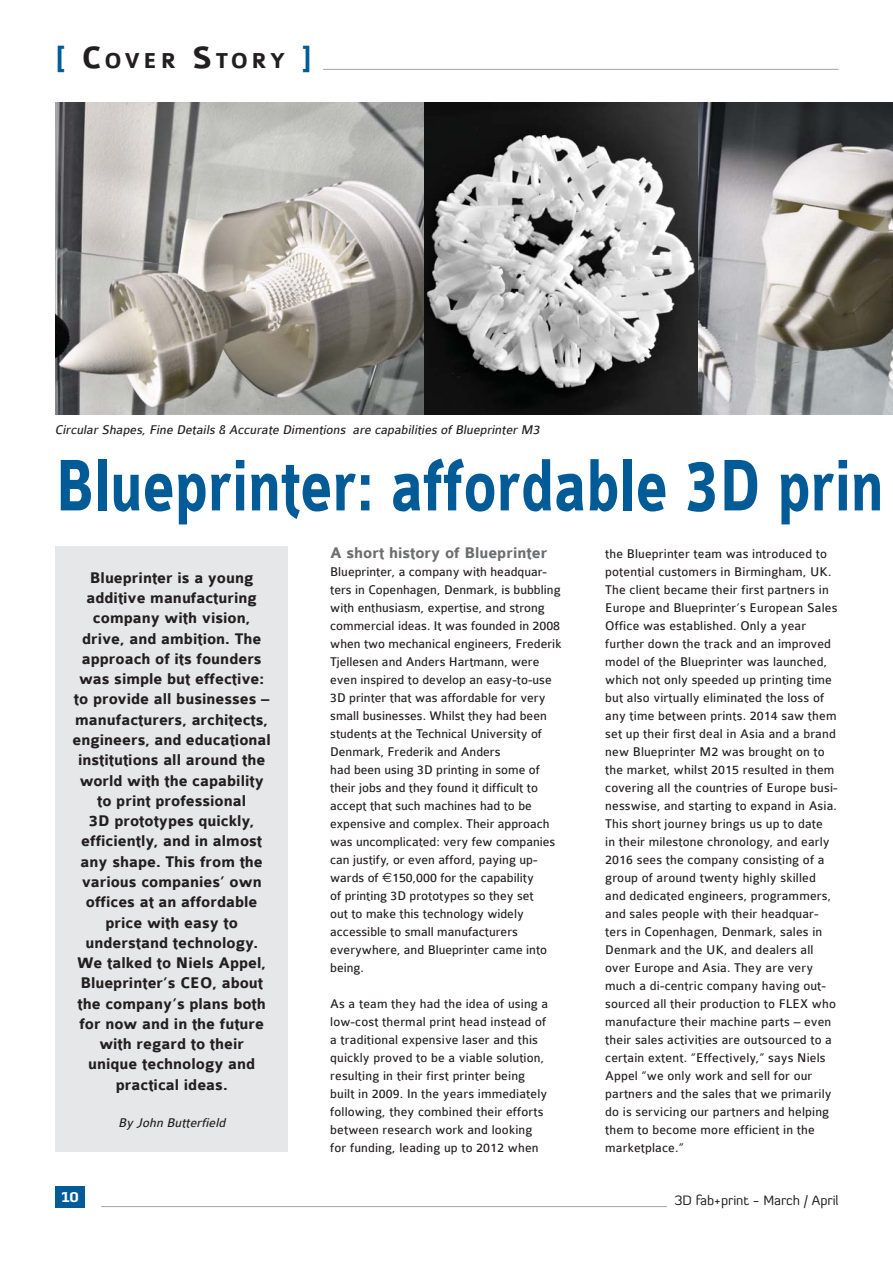
<style>
.page{position:relative;width:893px;height:1263px;background:#fff}
.page>*{position:absolute;margin:0;border:0;box-sizing:border-box;transform-origin:0 0}
.t1{font:700 78px "Colaborate";color:#005b97;scale:.77 1}
.t2{font:700 23.1px "Colaborate";letter-spacing:.145em;color:#231f20}
.t3{font:700 16.5px/20.2px "Colaborate";color:#231f20;text-align:center}
.t4{font:700 16.5px "Colaborate";color:#6d6e70}
.t5{font:13.5px/18px "Colaborate";letter-spacing:.01em;color:#231f20}
.t6{font:italic 13.5px "Colaborate";color:#231f20}
.t7{font:13.5px "Diavlo";color:#231f20}
.t8{font:900 13.5px "Diavlo";color:#fff}
.s1{font-size:33px;color:#005b97}
.s2{font-size:33px}
</style>
<div class="page">
<div style="left:55px;top:1186px;width:30px;height:22px;background:#005b97"></div>
<hr style="left:101px;top:1206px;width:566px;height:1px;background:#a7a9ac">
<hr style="left:127px;top:69px;width:711px;height:1px;background:#a7a9ac">
<div style="left:55px;top:44px;width:268px;height:27px;background:#fff"></div>
<div style="left:55px;top:546px;width:233px;height:606px;background:#e6e7e8"></div>
<img style="left:55px;top:102px;width:838px;height:313px">
<h2 class="t2" style="left:55px;top:52px;width:258px"><span class="s1">[</span> <span class="s2">C</span>OVER <span class="s2">S</span>TORY <span class="s1">]</span></h2>
<p class="t6" style="left:55px;top:425px;width:488px">Circular Shapes, Fine Details &amp; Accurate Dimentions are capabilities of Blueprinter M3</p>
<h1 class="t1" style="left:55px;top:455px;width:1077px">Blueprinter: affordable 3D prin</h1>
<p class="t3" style="left:72px;top:569px;width:200px">Blueprinter is a young additive manufacturing company with vision, drive, and ambition. The approach of its founders was simple but effective: to provide all businesses – manufacturers, architects, engineers, and educational institutions all around the world with the capability to print professional<br>3D prototypes quickly, efficiently, and in almost any shape. This from the various companies’ own offices at an affordable price with easy to understand technology.<br>We talked to Niels Appel,<br>Blueprinter’s CEO, about the company’s plans both for now and in the future with regard to their<br>unique technology and practical ideas.</p>
<p class="t6" style="left:118px;top:1117px;width:111px">By John Butterfield</p>
<p class="t4" style="left:330px;top:546px;width:219px">A short history of Blueprinter</p>
<p class="t5" style="left:330px;top:564px;width:233px">Blueprinter, a company with headquar&shy;ters in Copenhagen, Denmark, is bubbling with enthusiasm, expertise, and strong commercial ideas. It was founded in 2008 when two mechanical engineers, Frederik Tjellesen and Anders Hartmann, were even inspired to develop an easy-to-use 3D printer that was affordable for very small businesses. Whilst they had been students at the Technical University of Denmark, Frederik and Anders<br>had been using 3D printing in some of their jobs and they found it difficult to accept that such machines had to be expensive and complex. Their approach was uncomplicated: very few companies can justify, or even afford, paying up&shy;wards of 150,000 for the capability<br>of printing 3D prototypes so they set<br>out to make this technology widely accessible to small manufacturers everywhere, and Blueprinter came into being.</p>
<p class="t5" style="left:330px;top:996px;width:220px">As a team they had the idea of using a low-cost thermal print head instead of a traditional expensive laser and this quickly proved to be a viable solution, resulting in their first printer being built in 2009. In the years immediately following, they combined their efforts between research work and looking for funding, leading up to 2012 when</p>
<p class="t5" style="left:605px;top:546px;width:234px">the Blueprinter team was introduced to potential customers in Birmingham, UK.<br>The client became their first partners in Europe and Blueprinter’s European Sales Office was established. Only a year further down the track and an improved model of the Blueprinter was launched, which not only speeded up printing time but also virtually eliminated the loss of any time between prints. 2014 saw them set up their first deal in Asia and a brand new Blueprinter M2 was brought on to the market, whilst 2015 resulted in them covering all the countries of Europe busi&shy;nesswise, and starting to expand in Asia.<br>This short journey brings us up to date<br>in their milestone chronology, and early 2016 sees the company consisting of a group of around twenty highly skilled and dedicated engineers, programmers, and sales people with their headquar&shy;ters in Copenhagen, Denmark, sales in Denmark and the UK, and dealers all over Europe and Asia. They are very much a di-centric company having out&shy;sourced all their production to FLEX who manufacture their machine parts – even their sales activities are outsourced to a certain extent. “Effectively,” says Niels Appel “we only work and sell for our partners and the sales that we primarily do is servicing our partners and helping them to become more efficient in the marketplace.”</p>
<p class="t8" style="left:61px;top:1192px;width:19px">10</p>
<p class="t7" style="left:674px;top:1196px;width:166px">3D fab+print - March / April</p>
</div>
